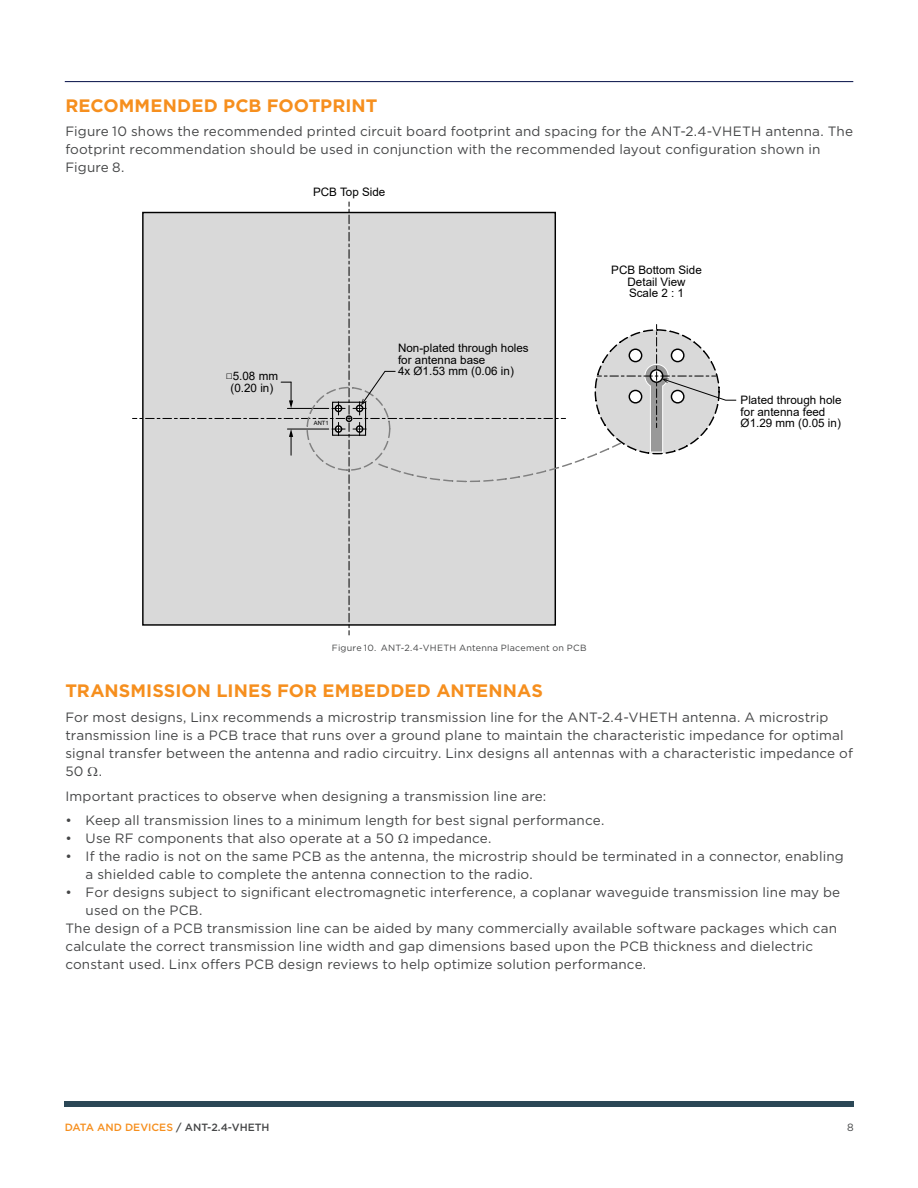
<style>
.page{position:relative;width:918px;height:1188px;background:#fff}
.page>*{position:absolute;margin:0;border:0;box-sizing:border-box;transform-origin:0 0}
.TE_Sub_Heading_-_2{font:700 18px "Gotham";letter-spacing:.005em;color:#f68f1e}
.TE_Body_Copy{font:13.5px/18px "Gotham";letter-spacing:.01em;color:#454647}
.t1{font:11.7px/11.7px "Arial";color:#000;text-align:center}
.t2{font:500 10.5px "Gotham";color:#f68f1e}
.t3{font:10.5px "Gotham";color:#454647}
.t4{font:9px "Gotham";letter-spacing:.03em;color:#454647}
.t5{font:5.85px "Arial";color:#000}
.s1{color:#454647}
</style>
<div class="page">
<hr style="left:65px;top:81px;width:788px;height:1px;background:#1d2759">
<div style="left:65px;top:1101px;width:789px;height:6px;background:#2b4756"></div>
<svg style="left:133px;top:202px;width:604px;height:433px"></svg>
<p class="TE_Sub_Heading_-_2" style="left:65px;top:93px;width:314px">RECOMMENDED PCB FOOTPRINT</p>
<p class="TE_Body_Copy" style="left:65px;top:122px;width:789px">Figure 10 shows the recommended printed circuit board footprint and spacing for the ANT-2.4-VHETH antenna. The footprint recommendation should be used in conjunction with the recommended layout configuration shown in<br>Figure 8.</p>
<p class="t1" style="left:313px;top:186px;width:74px">PCB Top Side</p>
<p class="t1" style="left:226px;top:370px;width:54px">□5.08 mm (0.20 in)</p>
<p class="t5" style="left:314px;top:419px;width:16px">ANT1</p>
<p class="t1" style="left:398px;top:342px;width:132px;text-align:left">Non-plated through holes for antenna base<br>4x Ø1.53 mm (0.06 in)</p>
<p class="t1" style="left:611px;top:264px;width:92px">PCB Bottom Side<br>Detail View<br>Scale 2 : 1</p>
<p class="t1" style="left:741px;top:394px;width:102px;text-align:left">Plated through hole for antenna feed<br>Ø1.29 mm (0.05 in)</p>
<p class="t4" style="left:332px;top:642px;width:256px">Figure 10. ANT-2.4-VHETH Antenna Placement on PCB</p>
<p class="TE_Sub_Heading_-_2" style="left:65px;top:679px;width:479px">TRANSMISSION LINES FOR EMBEDDED ANTENNAS</p>
<p class="TE_Body_Copy" style="left:65px;top:708px;width:789px">For most designs, Linx recommends a microstrip transmission line for the ANT-2.4-VHETH antenna. A microstrip transmission line is a PCB trace that runs over a ground plane to maintain the characteristic impedance for optimal signal transfer between the antenna and radio circuitry. Linx designs all antennas with a characteristic impedance of 50 .</p>
<p class="TE_Body_Copy" style="left:65px;top:786px;width:482px">Important practices to observe when designing a transmission line are:</p>
<p class="TE_Body_Copy" style="left:65px;top:811px;width:540px">• Keep all transmission lines to a minimum length for best signal performance.</p>
<p class="TE_Body_Copy" style="left:65px;top:829px;width:330px">• Use RF components that also operate at a 50</p>
<p class="TE_Body_Copy" style="left:412px;top:829px;width:80px">impedance.</p>
<p class="TE_Body_Copy" style="left:86px;top:847px;width:760px;text-indent:-20px">• If the radio is not on the same PCB as the antenna, the microstrip should be terminated in a connector, enabling a shielded cable to complete the antenna connection to the radio.</p>
<p class="TE_Body_Copy" style="left:86px;top:883px;width:756px;text-indent:-20px">• For designs subject to significant electromagnetic interference, a coplanar waveguide transmission line may be used on the PCB.</p>
<p class="TE_Body_Copy" style="left:65px;top:919px;width:773px">The design of a PCB transmission line can be aided by many commercially available software packages which can calculate the correct transmission line width and gap dimensions based upon the PCB thickness and dielectric constant used. Linx offers PCB design reviews to help optimize solution performance.</p>
<p class="t2" style="left:65px;top:1120px;width:206px">DATA AND DEVICES <span class="s1">/ ANT-2.4-VHETH</span></p>
<p class="t3" style="left:847px;top:1121px;width:8px">8</p>
</div>
